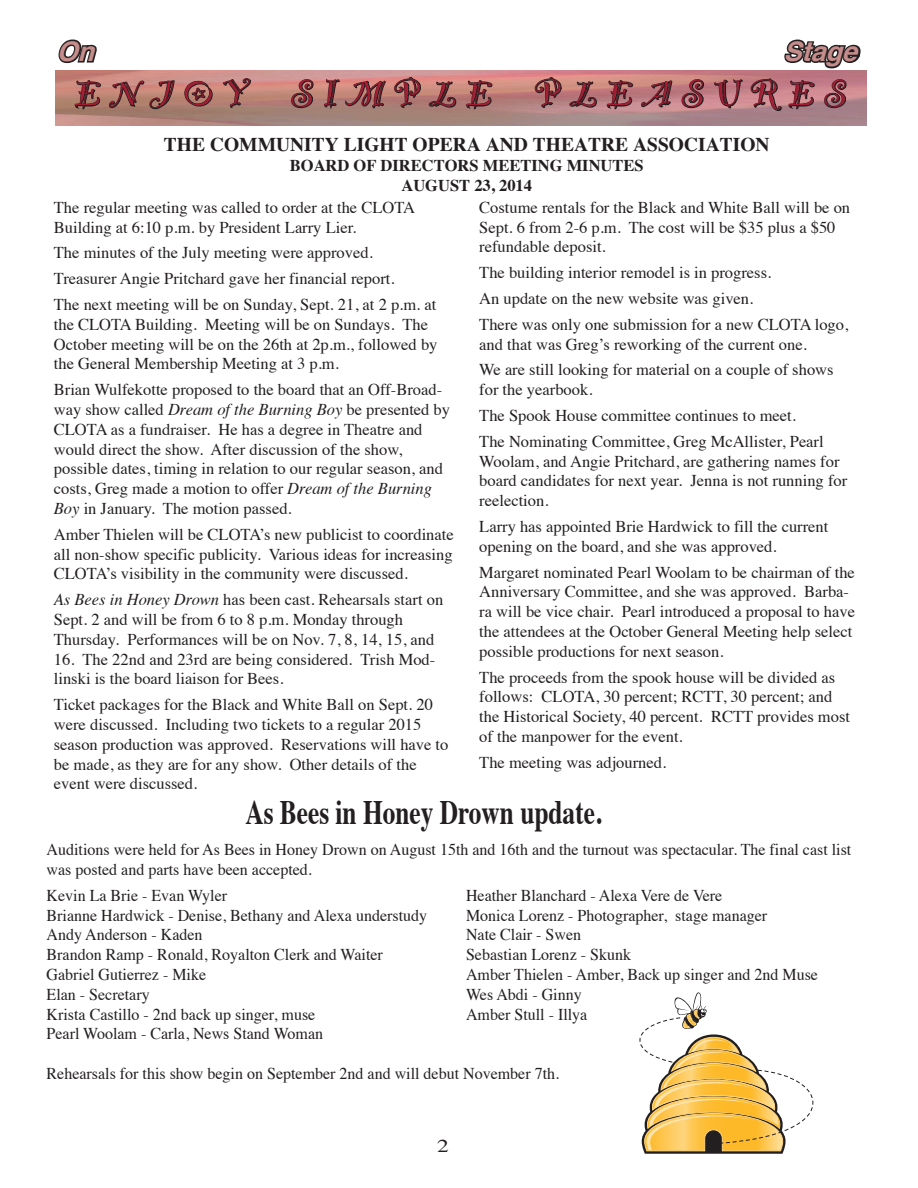
<style>
.page{position:relative;width:918px;height:1188px;background:#fff}
.page>*{position:absolute;margin:0;border:0;box-sizing:border-box;transform-origin:0 0}
.t1{font:37.8px "Party Let Plain";letter-spacing:.22em;color:#a31d33;scale:1.11 1}
.t2{font:700 34.2px "Times";color:#231f20;scale:.74 1}
.t3{font:italic 700 27px "Helvetica";color:#c48c8a}
.t4{font:700 19.5px "Times";color:#231f20}
.t5{font:18px "Times";color:#231f20;scale:1.3 1}
.t6{font:16.5px/19.8px "Times";color:#231f20}
.t7{font:700 16.5px/19.8px "Times";color:#231f20;text-align:center}
.s1{font-style:italic}
</style>
<div class="page">
<img style="left:55px;top:71px;width:812px;height:55px">
<svg style="left:108px;top:79px;width:68px;height:31px;background:#956b60"></svg>
<svg style="left:184px;top:70px;width:29px;height:38px"></svg>
<svg style="left:222px;top:77px;width:30px;height:32px"></svg>
<svg style="left:290px;top:70px;width:24px;height:39px"></svg>
<svg style="left:323px;top:70px;width:64px;height:56px;background:#a07770"></svg>
<svg style="left:393px;top:76px;width:29px;height:33px"></svg>
<svg style="left:428px;top:80px;width:29px;height:29px"></svg>
<svg style="left:465px;top:70px;width:28px;height:41px"></svg>
<svg style="left:534px;top:76px;width:28px;height:33px"></svg>
<svg style="left:569px;top:80px;width:29px;height:29px"></svg>
<svg style="left:606px;top:70px;width:28px;height:41px"></svg>
<svg style="left:640px;top:80px;width:33px;height:28px"></svg>
<svg style="left:681px;top:70px;width:24px;height:39px"></svg>
<svg style="left:713px;top:77px;width:31px;height:43px"></svg>
<svg style="left:56px;top:39px;width:46px;height:72px"></svg>
<svg style="left:750px;top:39px;width:112px;height:83px"></svg>
<svg style="left:639px;top:992px;width:175px;height:162px"></svg>
<h3 class="t3" style="left:57px;top:30px;width:51px">On</h3>
<h3 class="t3" style="left:783px;top:30px;width:87px">Stage</h3>
<h1 class="t1" style="left:74px;top:67px;width:697px">ENJOY SIMPLE PLEASURES</h1>
<p class="t4" style="left:164px;top:126px;width:607px">THE COMMUNITY LIGHT OPERA AND THEATRE ASSOCIATION</p>
<p class="t7" style="left:290px;top:154px;width:355px">BOARD OF DIRECTORS MEETING MINUTES<br>AUGUST 23, 2014</p>
<p class="t6" style="left:479px;top:196px;width:372px">Costume rentals for the Black and White Ball will be on<br>Sept. 6 from 2-6 p.m. The cost will be $35 plus a $50 refundable deposit.</p>
<p class="t6" style="left:479px;top:258px;width:370px;line-height:25.8px">The building interior remodel is in progress.<br>An update on the new website was given.<br>There was only one submission for a new CLOTA logo,</p>
<p class="t6" style="left:479px;top:330px;width:356px;line-height:25.8px">and that was Greg’s reworking of the current one.<br>We are still looking for material on a couple of shows</p>
<p class="t6" style="left:479px;top:375px;width:346px;line-height:25.8px">for the yearbook.<br>The Spook House committee continues to meet.<br>The Nominating Committee, Greg McAllister, Pearl</p>
<p class="t6" style="left:479px;top:450px;width:369px">Woolam, and Angie Pritchard, are gathering names for board candidates for next year. Jenna is not running for reelection.</p>
<p class="t6" style="left:479px;top:515px;width:351px">Larry has appointed Brie Hardwick to fill the current opening on the board, and she was approved.</p>
<p class="t6" style="left:479px;top:561px;width:377px">Margaret nominated Pearl Woolam to be chairman of the Anniversary Committee, and she was approved. Barba&shy;ra will be vice chair. Pearl introduced a proposal to have the attendees at the October General Meeting help select possible productions for next season.</p>
<p class="t6" style="left:479px;top:666px;width:372px">The proceeds from the spook house will be divided as follows: CLOTA, 30 percent; RCTT, 30 percent; and the Historical Society, 40 percent. RCTT provides most of the manpower for the event.</p>
<p class="t6" style="left:479px;top:751px;width:188px">The meeting was adjourned.</p>
<p class="t6" style="left:54px;top:196px;width:363px">The regular meeting was called to order at the CLOTA<br>Building at 6:10 p.m. by President Larry Lier.</p>
<p class="t6" style="left:54px;top:239px;width:384px;line-height:25.8px">The minutes of the July meeting were approved.<br>Treasurer Angie Pritchard gave her financial report.<br>The next meeting will be on Sunday, Sept. 21, at 2 p.m. at</p>
<p class="t6" style="left:54px;top:313px;width:385px">the CLOTA Building. Meeting will be on Sundays. The<br>October meeting will be on the 26th at 2p.m., followed by the General Membership Meeting at 3 p.m.</p>
<p class="t6" style="left:54px;top:378px;width:398px">Brian Wulfekotte proposed to the board that an Off-Broad&shy;way show called <span class="s1">Dream of the Burning Boy</span> be presented by CLOTA as a fundraiser. He has a degree in Theatre and would direct the show. After discussion of the show, possible dates, timing in relation to our regular season, and costs, Greg made a motion to offer <span class="s1">Dream of the Burning Boy</span> in January. The motion passed.</p>
<p class="t6" style="left:54px;top:523px;width:401px;text-align:justify">Amber Thielen will be CLOTA’s new publicist to coordinate all non-show specific publicity. Various ideas for increasing CLOTA’s visibility in the community were discussed.</p>
<p class="t6" style="left:54px;top:588px;width:391px"><span class="s1">As Bees in Honey Drown</span> has been cast. Rehearsals start on<br>Sept. 2 and will be from 6 to 8 p.m. Monday through<br>Thursday. Performances will be on Nov. 7, 8, 14, 15, and</p>
<p class="t6" style="left:54px;top:648px;width:383px">16. The 22nd and 23rd are being considered. Trish Mod&shy;linski is the board liaison for Bees.</p>
<p class="t6" style="left:54px;top:693px;width:396px">Ticket packages for the Black and White Ball on Sept. 20 were discussed. Including two tickets to a regular 2015 season production was approved. Reservations will have to be made, as they are for any show. Other details of the event were discussed.</p>
<h2 class="t2" style="left:245px;top:780px;width:483px">As Bees in Honey Drown update.</h2>
<p class="t6" style="left:47px;top:838px;width:806px">Auditions were held for As Bees in Honey Drown on August 15th and 16th and the turnout was spectacular. The final cast list was posted and parts have been accepted.</p>
<p class="t6" style="left:47px;top:884px;width:182px">Kevin La Brie - Evan Wyler</p>
<p class="t6" style="left:466px;top:884px;width:258px">Heather Blanchard - Alexa Vere de Vere</p>
<p class="t6" style="left:47px;top:904px;width:382px">Brianne Hardwick - Denise, Bethany and Alexa understudy</p>
<p class="t6" style="left:466px;top:904px;width:303px">Monica Lorenz - Photographer, stage manager</p>
<p class="t6" style="left:47px;top:924px;width:158px">Andy Anderson - Kaden</p>
<p class="t6" style="left:466px;top:924px;width:117px">Nate Clair - Swen</p>
<p class="t6" style="left:47px;top:943px;width:338px">Brandon Ramp - Ronald, Royalton Clerk and Waiter</p>
<p class="t6" style="left:466px;top:943px;width:166px">Sebastian Lorenz - Skunk</p>
<p class="t6" style="left:47px;top:963px;width:161px">Gabriel Gutierrez - Mike</p>
<p class="t6" style="left:466px;top:963px;width:354px">Amber Thielen - Amber, Back up singer and 2nd Muse</p>
<p class="t6" style="left:47px;top:983px;width:105px">Elan - Secretary</p>
<p class="t6" style="left:466px;top:983px;width:117px">Wes Abdi - Ginny</p>
<p class="t6" style="left:47px;top:1003px;width:270px">Krista Castillo - 2nd back up singer, muse</p>
<p class="t6" style="left:466px;top:1003px;width:123px">Amber Stull - Illya</p>
<p class="t6" style="left:47px;top:1023px;width:278px">Pearl Woolam - Carla, News Stand Woman</p>
<p class="t6" style="left:47px;top:1062px;width:514px">Rehearsals for this show begin on September 2nd and will debut November 7th.</p>
<p class="t5" style="left:437px;top:1129px;width:10px">2</p>
</div>
